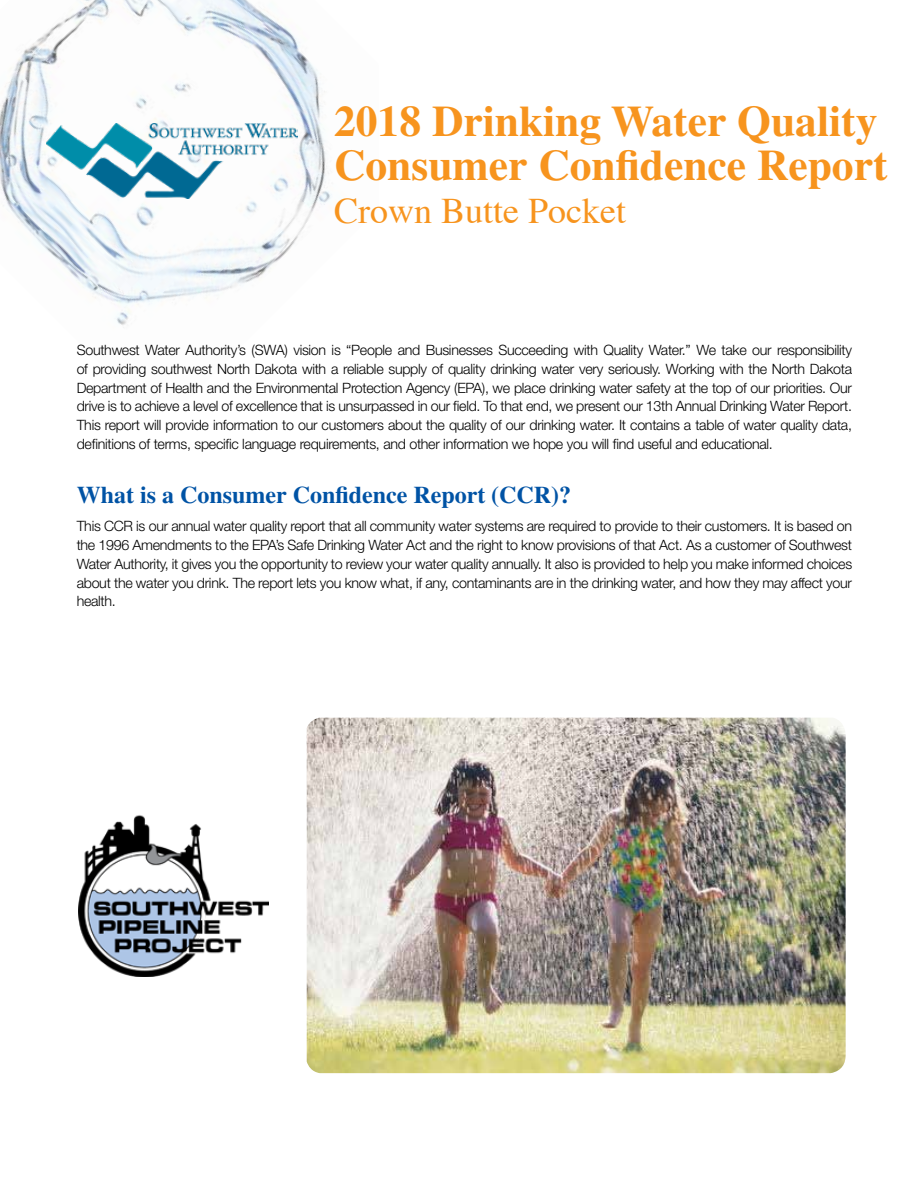
<style>
.page{position:relative;width:918px;height:1188px;background:#fff}
.page>*{position:absolute;margin:0;border:0;box-sizing:border-box;transform-origin:0 0}
.t1{font:700 43.5px/43.5px "Times";color:#f7941e}
.t2{font:36px "Times";color:#f7941e}
.t3{font:700 24px "Times";color:#0053a5}
.t4{font:300 14.25px/18.8px "Helvetica Neue LT Std";letter-spacing:-.02em;color:#000;text-align:justify}
</style>
<div class="page">
<img style="left:0;top:0;width:332px;height:325px">
<img style="left:46px;top:124px;width:252px;height:74px">
<img style="left:307px;top:718px;width:539px;height:355px">
<img style="left:78px;top:815px;width:191px;height:162px">
<h1 class="t1" style="left:334px;top:99px;width:555px">2018 Drinking Water Quality<br>Consumer Confidence Report</h1>
<h2 class="t2" style="left:334px;top:178px;width:293px">Crown Butte Pocket</h2>
<p class="t4" style="left:77px;top:340px;width:777px">Southwest Water Authority’s (SWA) vision is “People and Businesses Succeeding with Quality Water.” We take our responsibility of providing southwest North Dakota with a reliable supply of quality drinking water very seriously. Working with the North Dakota Department of Health and the Environmental Protection Agency (EPA), we place drinking water safety at the top of our priorities. Our drive is to achieve a level of excellence that is unsurpassed in our field. To that end, we present our 13th Annual Drinking Water Report.<br>This report will provide information to our customers about the quality of our drinking water. It contains a table of water quality data, definitions of terms, specific language requirements, and other information we hope you will find useful and educational.</p>
<h3 class="t3" style="left:77px;top:480px;width:496px">What is a Consumer Confidence Report (CCR)?</h3>
<p class="t4" style="left:77px;top:517px;width:777px">This CCR is our annual water quality report that all community water systems are required to provide to their customers. It is based on the 1996 Amendments to the EPA’s Safe Drinking Water Act and the right to know provisions of that Act. As a customer of Southwest Water Authority, it gives you the opportunity to review your water quality annually. It also is provided to help you make informed choices about the water you drink. The report lets you know what, if any, contaminants are in the drinking water, and how they may affect your health.</p>
</div>
